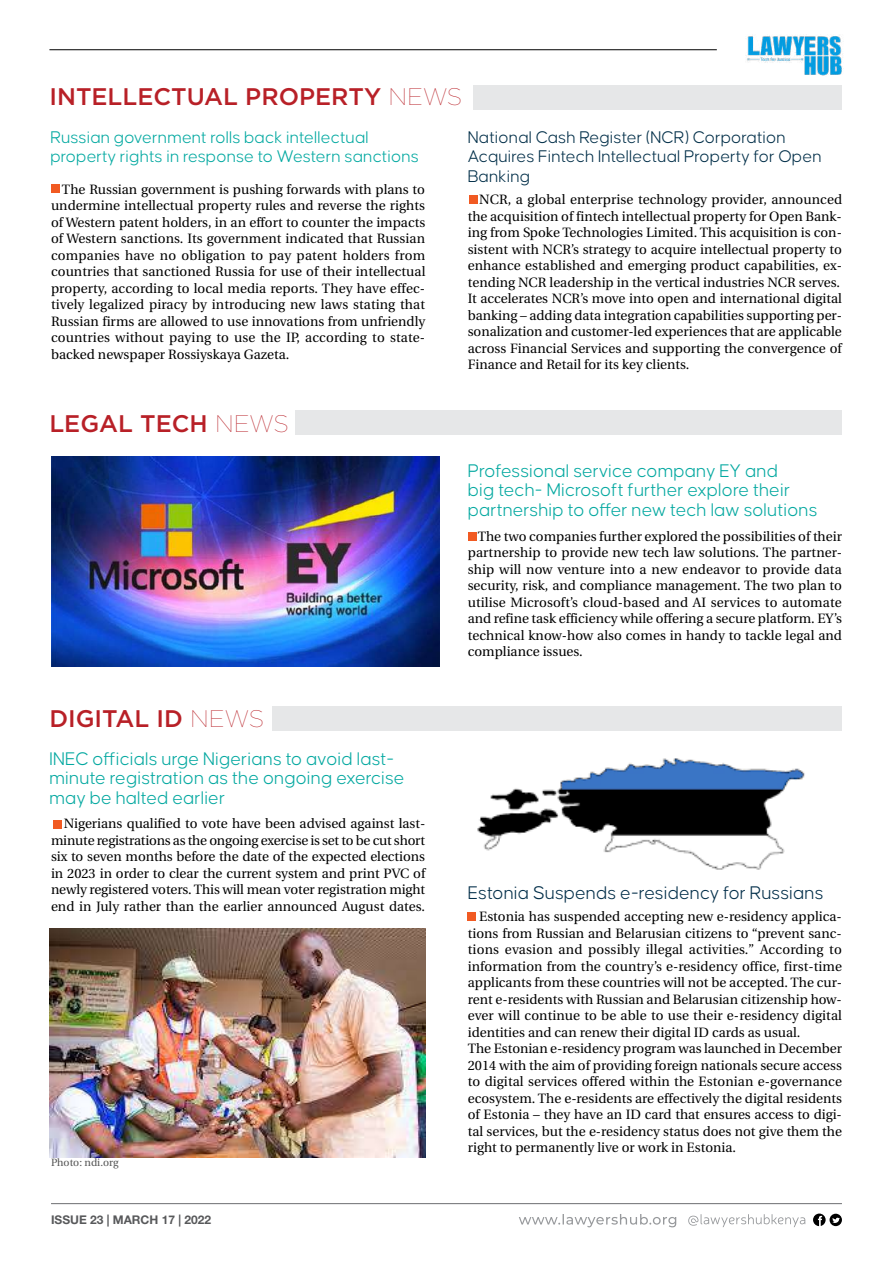
<style>
.page{position:relative;width:893px;height:1263px;background:#fff}
.page>*{position:absolute;margin:0;border:0;box-sizing:border-box;transform-origin:0 0}
.t1{font:500 24px "Gotham";color:#b82027}
.t2{font:300 19.5px/19.5px "Causten";color:#03a8a0}
.t3{font:300 19.5px "Causten";color:#022e49}
.t4{font:300 18px/19.5px "Causten";color:#022f49}
.t5{font:300 18px/19.5px "Causten";color:#03a9a1}
.t6{font:13.5px/16.5px "Utopia";color:#000101;text-align:justify}
.t7{font:700 12px "Helvetica Neue LT Std";color:#58595b}
.t8{font:10.5px "Utopia";color:#545454}
.s1{font-weight:100}
</style>
<div class="page">
<img style="left:477px;top:758px;width:328px;height:112px">
<div style="left:296px;top:410px;width:546px;height:24px;background:#e6e7e8"></div>
<div style="left:474px;top:85px;width:368px;height:25px;background:#e6e7e8"></div>
<div style="left:273px;top:706px;width:569px;height:24px;background:#e6e7e8"></div>
<hr style="left:51px;top:1203px;width:791px;height:1px;background:#6d6e71">
<svg style="left:813px;top:1213px;width:29px;height:13px"></svg>
<svg style="left:519px;top:1214px;width:157px;height:13px"></svg>
<svg style="left:688px;top:1214px;width:117px;height:13px"></svg>
<hr style="left:49px;top:49px;width:668px;height:1px;background:#000">
<img style="left:747px;top:35px;width:96px;height:41px">
<img style="left:52px;top:456px;width:387px;height:211px">
<img style="left:49px;top:928px;width:376px;height:229px">
<div style="left:51px;top:184px;width:8px;height:8px;background:#f15a22"></div>
<div style="left:53px;top:820px;width:8px;height:8px;background:#f15a22"></div>
<div style="left:468px;top:912px;width:8px;height:9px;background:#f15a22"></div>
<div style="left:468px;top:532px;width:8px;height:9px;background:#f15a22"></div>
<div style="left:470px;top:196px;width:8px;height:8px;background:#f15a22"></div>
<h1 class="t1" style="left:49px;top:81px;width:414px">INTELLECTUAL PROPERTY <span class="s1">NEWS</span></h1>
<h3 class="t5" style="left:50px;top:127px;width:370px">Russian government rolls back intellectual property rights in response to Western sanctions</h3>
<h3 class="t4" style="left:468px;top:127px;width:355px">National Cash Register (NCR) Corporation<br>Acquires Fintech Intellectual Property for Open<br>Banking</h3>
<p class="t6" style="left:51px;top:181px;width:376px;text-indent:11px">The Russian government is pushing forwards with plans to undermine intellectual property rules and reverse the rights of Western patent holders, in an effort to counter the impacts of Western sanctions. Its government indicated that Russian companies have no obligation to pay patent holders from countries that sanctioned Russia for use of their intellectual property, according to local media reports. They have effec&shy;tively legalized piracy by introducing new laws stating that Russian firms are allowed to use innovations from unfriendly countries without paying to use the IP, according to state&shy;backed newspaper Rossiyskaya Gazeta.</p>
<p class="t6" style="left:468px;top:191px;width:376px;text-align:left;text-indent:11px">NCR, a global enterprise technology provider, announced the acquisition of fintech intellectual property for Open Bank&shy;ing from Spoke Technologies Limited. This acquisition is con&shy;sistent with NCR’s strategy to acquire intellectual property to enhance established and emerging product capabilities, ex&shy;tending NCR leadership in the vertical industries NCR serves.<br>It accelerates NCR’s move into open and international digital banking – adding data integration capabilities supporting per&shy;sonalization and customer-led experiences that are applicable across Financial Services and supporting the convergence of Finance and Retail for its key clients.</p>
<h1 class="t1" style="left:49px;top:408px;width:241px">LEGAL TECH <span class="s1">NEWS</span></h1>
<h1 class="t1" style="left:49px;top:703px;width:216px">DIGITAL ID <span class="s1">NEWS</span></h1>
<h2 class="t2" style="left:49px;top:749px;width:357px">INEC officials urge Nigerians to avoid last&shy;minute registration as the ongoing exercise may be halted earlier</h2>
<p class="t6" style="left:51px;top:816px;width:376px;text-indent:13px">Nigerians qualified to vote have been advised against last&shy;minute registrations as the ongoing exercise is set to be cut short six to seven months before the date of the expected elections in 2023 in order to clear the current system and print PVC of newly registered voters. This will mean voter registration might end in July rather than the earlier announced August dates.</p>
<p class="t8" style="left:51px;top:1157px;width:69px">Photo: ndi.org</p>
<p class="t7" style="left:51px;top:1212px;width:162px">ISSUE 23 | MARCH 17 | 2022</p>
<h2 class="t2" style="left:468px;top:461px;width:351px">Professional service company EY and<br>big tech- Microsoft further explore their partnership to offer new tech law solutions</h2>
<p class="t6" style="left:468px;top:528px;width:376px;text-indent:10px">The two companies further explored the possibilities of their partnership to provide new tech law solutions. The partner&shy;ship will now venture into a new endeavor to provide data security, risk, and compliance management. The two plan to utilise Microsoft’s cloud-based and AI services to automate and refine task efficiency while offering a secure platform. EY’s technical know-how also comes in handy to tackle legal and compliance issues.</p>
<h2 class="t3" style="left:468px;top:883px;width:357px">Estonia Suspends e-residency for Russians</h2>
<p class="t6" style="left:468px;top:909px;width:376px;text-align:left;text-indent:11px">Estonia has suspended accepting new e-residency applica&shy;tions from Russian and Belarusian citizens to “prevent sanc&shy;tions evasion and possibly illegal activities.” According to information from the country’s e-residency office, first-time applicants from these countries will not be accepted. The cur&shy;rent e-residents with Russian and Belarusian citizenship how&shy;ever will continue to be able to use their e-residency digital identities and can renew their digital ID cards as usual.<br>The Estonian e-residency program was launched in December 2014 with the aim of providing foreign nationals secure access to digital services offered within the Estonian e-governance ecosystem. The e-residents are effectively the digital residents of Estonia – they have an ID card that ensures access to digi&shy;tal services, but the e-residency status does not give them the right to permanently live or work in Estonia.</p>
</div>
